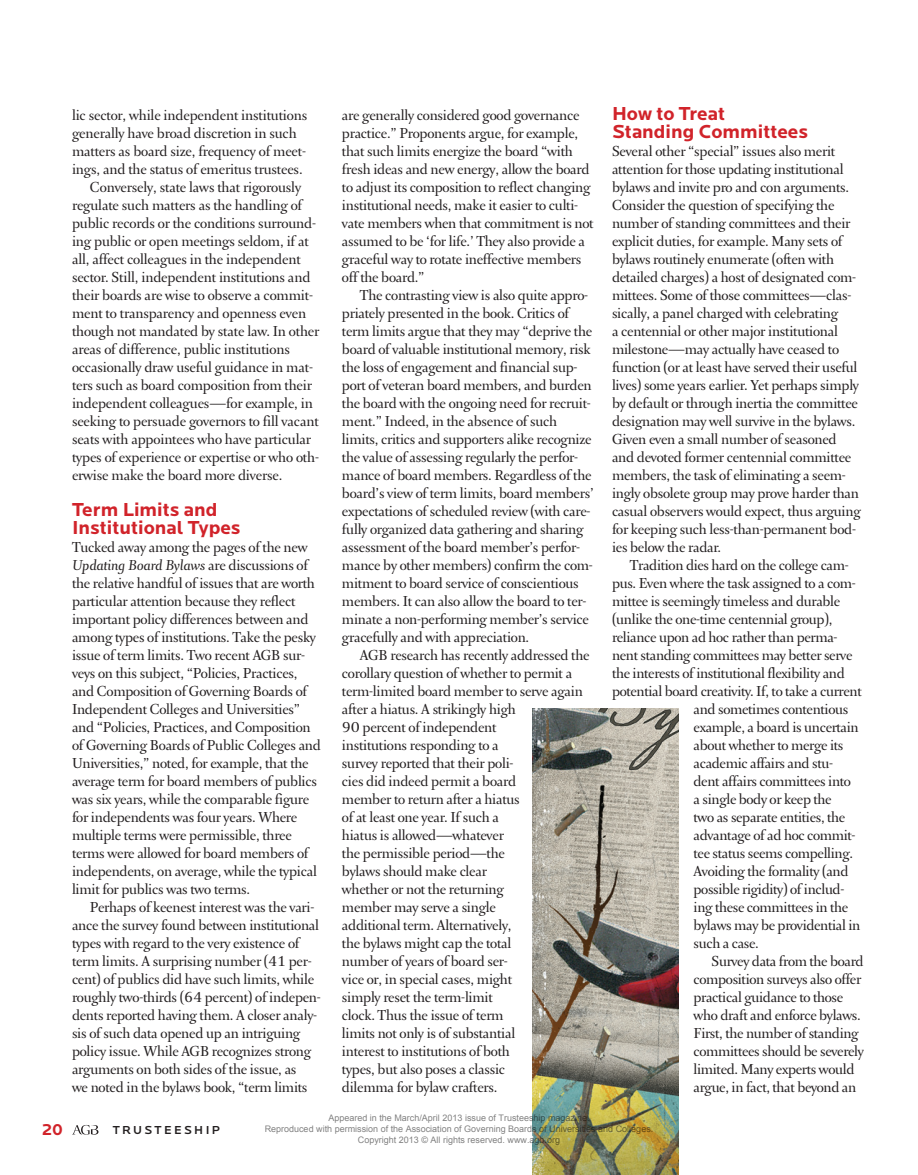
<style>
.page{position:relative;width:918px;height:1175px;background:#fff}
.page>*{position:absolute;margin:0;border:0;box-sizing:border-box;transform-origin:0 0}
.SH-1{font:700 19.5px/18px "Locator";color:#d1232a}
.Body{font:17.25px/18px "Arnhem Fine";letter-spacing:-.015em;color:#231f20}
.t1{font:700 16.5px "Locator";color:#d1232a}
.t2{font:500 12px "Locator";letter-spacing:.2em;color:#231f20}
.t3{font:9px/10.8px "Arial";color:rgb(0 0 0/.5);text-align:center}
.s1{font-style:italic}
</style>
<div class="page">
<svg style="left:73px;top:1124px;width:25px;height:10px"></svg>
<img style="left:533px;top:708px;width:146px;height:466px">
<p class="SH-1" style="left:612px;top:105px;width:198px">How to Treat<br>Standing Committees</p>
<p class="Body" style="left:612px;top:143px;width:250px">Several other “special” issues also merit attention for those updating institutional bylaws and invite pro and con arguments.<br>Consider the question of specifying the number of standing committees and their explicit duties, for example. Many sets of bylaws routinely enumerate (often with detailed charges) a host of designated com&shy;mittees. Some of those committees—clas&shy;sically, a panel charged with celebrating<br>a centennial or other major institutional milestone—may actually have ceased to function (or at least have served their useful lives) some years earlier. Yet perhaps simply by default or through inertia the committee designation may well survive in the bylaws.<br>Given even a small number of seasoned and devoted former centennial committee members, the task of eliminating a seem&shy;ingly obsolete group may prove harder than casual observers would expect, thus arguing for keeping such less-than-permanent bod&shy;ies below the radar.</p>
<p class="Body" style="left:630px;top:557px;width:220px">Tradition dies hard on the college cam-</p>
<p class="Body" style="left:612px;top:575px;width:245px">pus. Even where the task assigned to a com-</p>
<p class="Body" style="left:612px;top:593px;width:230px">mittee is seemingly timeless and durable</p>
<p class="Body" style="left:612px;top:611px;width:222px">(unlike the one-time centennial group),</p>
<p class="Body" style="left:612px;top:629px;width:227px">reliance upon ad hoc rather than perma-</p>
<p class="Body" style="left:612px;top:647px;width:242px">nent standing committees may better serve</p>
<p class="Body" style="left:612px;top:665px;width:234px">the interests of institutional flexibility and</p>
<p class="Body" style="left:612px;top:683px;width:251px">potential board creativity. If, to take a current</p>
<p class="Body" style="left:694px;top:701px;width:156px">and sometimes contentious</p>
<p class="Body" style="left:694px;top:719px;width:167px">example, a board is uncertain</p>
<p class="Body" style="left:694px;top:737px;width:151px">about whether to merge its</p>
<p class="Body" style="left:694px;top:755px;width:141px">academic affairs and stu-</p>
<p class="Body" style="left:694px;top:773px;width:159px">dent affairs committees into</p>
<p class="Body" style="left:694px;top:791px;width:140px">a single body or keep the</p>
<p class="Body" style="left:694px;top:809px;width:153px">two as separate entities, the</p>
<p class="Body" style="left:694px;top:827px;width:163px">advantage of ad hoc commit-</p>
<p class="Body" style="left:694px;top:845px;width:161px">tee status seems compelling.</p>
<p class="Body" style="left:694px;top:862px;width:156px">Avoiding the formality (and</p>
<p class="Body" style="left:694px;top:880px;width:152px">possible rigidity) of includ-</p>
<p class="Body" style="left:694px;top:898px;width:156px">ing these committees in the</p>
<p class="Body" style="left:694px;top:916px;width:168px">bylaws may be providential in</p>
<p class="Body" style="left:694px;top:934px;width:67px">such a case.</p>
<p class="Body" style="left:694px;top:952px;width:172px;text-indent:18px">Survey data from the board composition surveys also offer practical guidance to those who draft and enforce bylaws.<br>First, the number of standing committees should be severely limited. Many experts would argue, in fact, that beyond an</p>
<p class="t3" style="left:265px;top:1112px;width:390px">Appeared in the March/April 2013 issue of Trusteeship magazine.<br>Reproduced with permission of the Association of Governing Boards of Universities and Colleges.<br>Copyright 2013 © All rights reserved. www.agb.org</p>
<p class="Body" style="left:342px;top:107px;width:253px">are generally considered good governance practice.” Proponents argue, for example, that such limits energize the board “with fresh ideas and new energy, allow the board to adjust its composition to reflect changing institutional needs, make it easier to culti&shy;vate members when that commitment is not assumed to be ‘for life.’ They also provide a graceful way to rotate ineffective members off the board.”</p>
<p class="Body" style="left:342px;top:286px;width:253px;text-indent:18px">The contrasting view is also quite appro&shy;priately presented in the book. Critics of term limits argue that they may “deprive the board of valuable institutional memory, risk the loss of engagement and financial sup&shy;port of veteran board members, and burden the board with the ongoing need for recruit&shy;ment.” Indeed, in the absence of such limits, critics and supporters alike recognize the value of assessing regularly the perfor&shy;mance of board members. Regardless of the board’s view of term limits, board members’ expectations of scheduled review (with care&shy;fully organized data gathering and sharing assessment of the board member’s perfor&shy;mance by other members) confirm the com&shy;mitment to board service of conscientious members. It can also allow the board to ter&shy;minate a non-performing member’s service gracefully and with appreciation.</p>
<p class="Body" style="left:342px;top:646px;width:249px;text-indent:18px">AGB research has recently addressed the corollary question of whether to permit a term-limited board member to serve again after a hiatus. A strikingly high<br>90 percent of independent<br>institutions responding to a<br>survey reported that their poli-<br>cies did indeed permit a board<br>member to return after a hiatus<br>of at least one year. If such a<br>hiatus is allowed—whatever<br>the permissible period—the<br>bylaws should make clear<br>whether or not the returning<br>member may serve a single<br>additional term. Alternatively,<br>the bylaws might cap the total<br>number of years of board ser-<br>vice or, in special cases, might<br>simply reset the term-limit<br>clock. Thus the issue of term<br>limits not only is of substantial<br>interest to institutions of both<br>types, but also poses a classic<br>dilemma for bylaw crafters.</p>
<p class="Body" style="left:72px;top:107px;width:237px">lic sector, while independent institutions generally have broad discretion in such matters as board size, frequency of meet&shy;ings, and the status of emeritus trustees.</p>
<p class="Body" style="left:72px;top:179px;width:249px;text-indent:18px">Conversely, state laws that rigorously regulate such matters as the handling of public records or the conditions surround&shy;ing public or open meetings seldom, if at all, affect colleagues in the independent sector. Still, independent institutions and their boards are wise to observe a commit&shy;ment to transparency and openness even though not mandated by state law. In other areas of difference, public institutions occasionally draw useful guidance in mat&shy;ters such as board composition from their independent colleagues—for example, in seeking to persuade governors to fill vacant seats with appointees who have particular types of experience or expertise or who oth&shy;erwise make the board more diverse.</p>
<p class="SH-1" style="left:72px;top:501px;width:170px">Term Limits and<br>Institutional Types</p>
<p class="Body" style="left:72px;top:539px;width:250px">Tucked away among the pages of the new <span class="s1">Updating Board Bylaws</span> are discussions of the relative handful of issues that are worth particular attention because they reflect important policy differences between and among types of institutions. Take the pesky issue of term limits. Two recent AGB sur&shy;veys on this subject, “Policies, Practices, and Composition of Governing Boards of Independent Colleges and Universities” and “Policies, Practices, and Composition of Governing Boards of Public Colleges and Universities,” noted, for example, that the average term for board members of publics was six years, while the comparable figure for independents was four years. Where multiple terms were permissible, three terms were allowed for board members of independents, on average, while the typical limit for publics was two terms.</p>
<p class="Body" style="left:72px;top:899px;width:250px;text-indent:18px">Perhaps of keenest interest was the vari&shy;ance the survey found between institutional types with regard to the very existence of term limits. A surprising number (41 per&shy;cent) of publics did have such limits, while roughly two-thirds (64 percent) of indepen&shy;dents reported having them. A closer analy&shy;sis of such data opened up an intriguing policy issue. While AGB recognizes strong arguments on both sides of the issue, as<br>we noted in the bylaws book, “term limits</p>
<p class="t1" style="left:42px;top:1119px;width:23px">20</p>
<p class="t2" style="left:113px;top:1123px;width:109px">TRUSTEESHIP</p>
</div>
